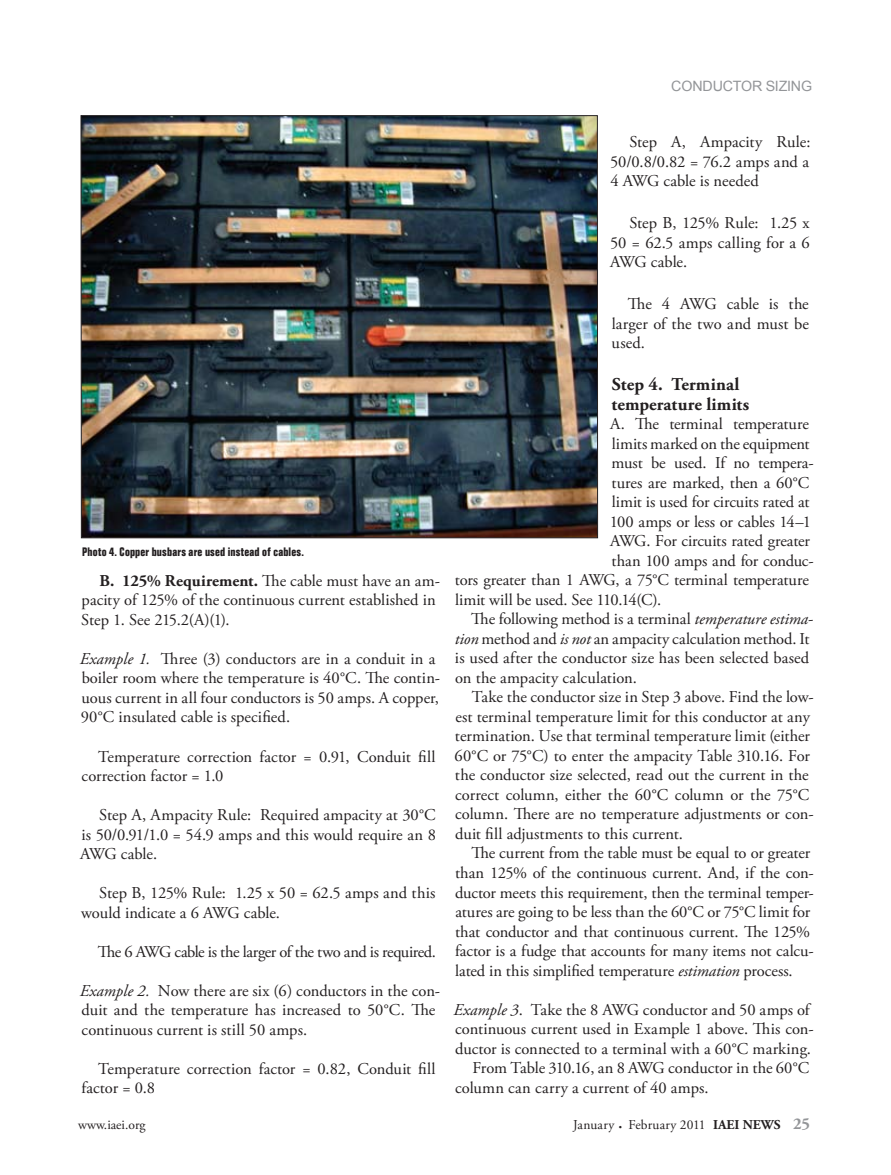
<style>
.page{position:relative;width:891px;height:1175px;background:#fff}
.page>*{position:absolute;margin:0;border:0;box-sizing:border-box;transform-origin:0 0}
.t1{font:700 18px/19.5px "Adobe Garamond Pro";letter-spacing:.005em;color:#231f20}
.t2{font:16.5px/19.5px "Adobe Garamond Pro";letter-spacing:-.005em;color:#231f20}
.t3{font:16.5px "Adobe Garamond Pro";letter-spacing:-.025em;color:#231f20}
.t4{font:14.25px "Arial";letter-spacing:-.01em;color:#939598}
.t5{font:13.5px "Adobe Garamond Pro";color:#231f20}
.t6{font:700 condensed 12px "Folio Std";letter-spacing:.015em;color:#231f20}
.s1{font-weight:700}
.s2{font-style:italic}
.s3{font-size:21px}
.s4{font-weight:700;font-size:16.5px;color:#939598}
</style>
<div class="page">
<img style="left:83px;top:117px;width:513px;height:419px">
<p class="t4" style="left:671px;top:77px;width:142px">CONDUCTOR SIZING</p>
<p class="t6" style="left:82px;top:545px;width:223px">Photo 4. Copper busbars are used instead of cables.</p>
<p class="t2" style="left:81px;top:571px;width:360px;text-indent:18px"><span class="s1">B. 125% Requirement.</span> The cable must have an am&shy;pacity of 125% of the continuous current established in<br>Step 1. See 215.2(A)(1).</p>
<p class="t2" style="left:80px;top:649px;width:362px"><span class="s2">Example 1.</span> Three (3) conductors are in a conduit in a boiler room where the temperature is 40°C. The contin&shy;uous current in all four conductors is 50 amps. A copper, 90°C insulated cable is specified.</p>
<p class="t2" style="left:82px;top:747px;width:356px;text-indent:17px">Temperature correction factor = 0.91, Conduit fill correction factor = 1.0</p>
<p class="t2" style="left:80px;top:805px;width:357px;text-align:justify;text-indent:19px">Step A, Ampacity Rule: Required ampacity at 30°C is 50/0.91/1.0 = 54.9 amps and this would require an 8<br>AWG cable.</p>
<p class="t2" style="left:81px;top:883px;width:356px;text-indent:18px">Step B, 125% Rule: 1.25 x 50 = 62.5 amps and this would indicate a 6 AWG cable.</p>
<p class="t3" style="left:98px;top:941px;width:340px">The 6 AWG cable is the larger of the two and is required.</p>
<p class="t2" style="left:80px;top:981px;width:362px"><span class="s2">Example 2.</span> Now there are six (6) conductors in the con&shy;duit and the temperature has increased to 50°C. The continuous current is still 50 amps.</p>
<p class="t2" style="left:82px;top:1059px;width:356px;text-indent:17px">Temperature correction factor = 0.82, Conduit fill factor = 0.8</p>
<p class="t2" style="left:610px;top:133px;width:202px;text-align:justify;text-indent:19px">Step A, Ampacity Rule:<br>50/0.8/0.82 = 76.2 amps and a 4 AWG cable is needed</p>
<p class="t2" style="left:610px;top:214px;width:201px;text-align:justify;text-indent:19px">Step B, 125% Rule: 1.25 x 50 = 62.5 amps calling for a 6<br>AWG cable.</p>
<p class="t2" style="left:612px;top:295px;width:199px;text-align:justify;text-indent:16px">The 4 AWG cable is the larger of the two and must be used.</p>
<p class="t1" style="left:612px;top:375px;width:139px">Step 4. Terminal temperature limits</p>
<p class="t2" style="left:610px;top:415px;width:200px">A. The terminal temperature</p>
<p class="t2" style="left:612px;top:434px;width:199px">limits marked on the equipment</p>
<p class="t2" style="left:612px;top:454px;width:204px">must be used. If no tempera-</p>
<p class="t2" style="left:612px;top:473px;width:199px">tures are marked, then a 60°C</p>
<p class="t2" style="left:612px;top:493px;width:199px">limit is used for circuits rated at</p>
<p class="t2" style="left:610px;top:512px;width:203px">100 amps or less or cables 14–1</p>
<p class="t2" style="left:610px;top:532px;width:201px">AWG. For circuits rated greater</p>
<p class="t2" style="left:612px;top:551px;width:204px">than 100 amps and for conduc-</p>
<p class="t2" style="left:455px;top:571px;width:355px">tors greater than 1 AWG, a 75°C terminal temperature</p>
<p class="t2" style="left:455px;top:590px;width:207px">limit will be used. See 110.14(C).</p>
<p class="t2" style="left:471px;top:610px;width:343px">The following method is a terminal <span class="s2">temperature estima-</span></p>
<p class="t2" style="left:455px;top:629px;width:356px"><span class="s2">tion</span> method and <span class="s2">is not</span> an ampacity calculation method. It</p>
<p class="t2" style="left:455px;top:649px;width:356px">is used after the conductor size has been selected based</p>
<p class="t2" style="left:455px;top:668px;width:183px">on the ampacity calculation.</p>
<p class="t2" style="left:472px;top:688px;width:343px">Take the conductor size in Step 3 above. Find the low-</p>
<p class="t2" style="left:455px;top:707px;width:356px">est terminal temperature limit for this conductor at any</p>
<p class="t2" style="left:455px;top:727px;width:357px">termination. Use that terminal temperature limit (either</p>
<p class="t2" style="left:455px;top:746px;width:357px">60°C or 75°C) to enter the ampacity Table 310.16. For</p>
<p class="t2" style="left:455px;top:766px;width:355px">the conductor size selected, read out the current in the</p>
<p class="t2" style="left:455px;top:785px;width:356px">correct column, either the 60°C column or the 75°C</p>
<p class="t2" style="left:455px;top:805px;width:360px">column. There are no temperature adjustments or con-</p>
<p class="t2" style="left:455px;top:824px;width:229px">duit fill adjustments to this current.</p>
<p class="t2" style="left:471px;top:844px;width:340px">The current from the table must be equal to or greater</p>
<p class="t2" style="left:455px;top:863px;width:360px">than 125% of the continuous current. And, if the con-</p>
<p class="t2" style="left:455px;top:883px;width:360px">ductor meets this requirement, then the terminal temper-</p>
<p class="t2" style="left:455px;top:902px;width:356px">atures are going to be less than the 60°C or 75°C limit for</p>
<p class="t2" style="left:455px;top:922px;width:357px">that conductor and that continuous current. The 125%</p>
<p class="t2" style="left:455px;top:941px;width:360px">factor is a fudge that accounts for many items not calcu-</p>
<p class="t2" style="left:455px;top:961px;width:339px">lated in this simplified temperature <span class="s2">estimation</span> process.</p>
<p class="t2" style="left:453px;top:1000px;width:358px"><span class="s2">Example 3</span>. Take the 8 AWG conductor and 50 amps of</p>
<p class="t2" style="left:455px;top:1019px;width:360px">continuous current used in Example 1 above. This con-</p>
<p class="t2" style="left:455px;top:1039px;width:357px">ductor is connected to a terminal with a 60°C marking.</p>
<p class="t2" style="left:473px;top:1058px;width:338px">From Table 310.16, an 8 AWG conductor in the 60°C</p>
<p class="t2" style="left:455px;top:1078px;width:255px">column can carry a current of 40 amps.</p>
<p class="t5" style="left:78px;top:1117px;width:69px">www.iaei.org</p>
<p class="t5" style="left:573px;top:1117px;width:238px">January <span class="s3">.</span> February 2011 <span class="s1">IAEI NEWS</span> <span class="s4">25</span></p>
</div>
